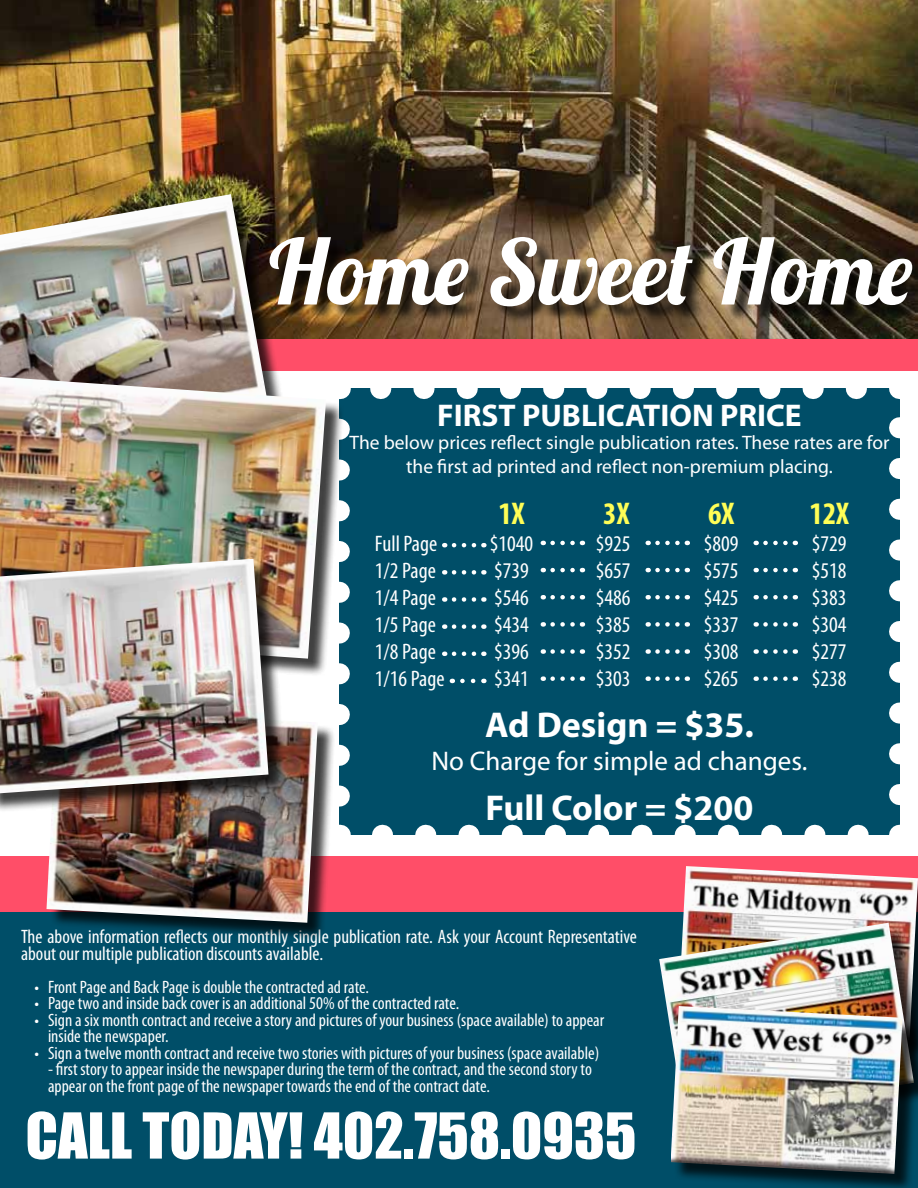
<style>
.page{position:relative;width:918px;height:1188px;background:#fff}
.page>*{position:absolute;margin:0;border:0;box-sizing:border-box;transform-origin:0 0}
.t1{font:90px "Lobster 1.4";color:#fff}
.t2{font:58.5px "Impact";color:#fff}
.t3{font:700 36px "Myriad Pro";color:#fff}
.t4{font:700 31.5px "Myriad Pro";color:#fff}
.t5{font:700 condensed 31.5px "Myriad Pro";color:#fffe56}
.t6{font:27px "Myriad Pro";color:#fff}
.t7{font:condensed 22.5px/27px "Myriad Pro";color:#fff;text-align:justify}
.t8{font:condensed 19.5px/16.5px "Myriad Pro";color:#fff}
.t9{font:19.5px/23.4px "Myriad Pro";color:#fff;text-align:center}
.t10{font:condensed 18px/16.5px "Myriad Pro";color:#fff}
</style>
<div class="page">
<img style="left:0;top:0;width:918px;height:339px">
<div style="left:272px;top:239px;width:646px;height:86px;background:#000;opacity:.75"></div>
<div style="left:0;top:339px;width:918px;height:31px;background:#ff4e68"></div>
<div style="left:0;top:912px;width:918px;height:276px;background:#004e68"></div>
<div style="left:0;top:856px;width:918px;height:56px;background:#ff4e68"></div>
<img style="left:683px;top:866px;width:235px;height:59px">
<img style="left:659px;top:923px;width:255px;height:110px">
<div style="left:673px;top:1008px;width:245px;height:180px;background:#000;opacity:.75"></div>
<img style="left:671px;top:1006px;width:232px;height:168px">
<div style="left:339px;top:389px;width:561px;height:446px;background:#004e68"></div>
<svg style="left:339px;top:429px;width:11px;height:378px"></svg>
<svg style="left:382px;top:825px;width:487px;height:10px"></svg>
<svg style="left:889px;top:417px;width:11px;height:378px"></svg>
<svg style="left:361px;top:388px;width:495px;height:11px"></svg>
<svg style="left:454px;top:543px;width:30px;height:4px"></svg>
<svg style="left:454px;top:570px;width:30px;height:5px"></svg>
<svg style="left:454px;top:597px;width:30px;height:5px"></svg>
<svg style="left:454px;top:624px;width:30px;height:5px"></svg>
<svg style="left:454px;top:652px;width:30px;height:4px"></svg>
<svg style="left:462px;top:679px;width:22px;height:4px"></svg>
<svg style="left:553px;top:541px;width:30px;height:4px"></svg>
<svg style="left:553px;top:568px;width:30px;height:4px"></svg>
<svg style="left:553px;top:595px;width:30px;height:4px"></svg>
<svg style="left:553px;top:622px;width:30px;height:5px"></svg>
<svg style="left:553px;top:649px;width:30px;height:5px"></svg>
<svg style="left:553px;top:676px;width:30px;height:5px"></svg>
<svg style="left:657px;top:541px;width:31px;height:4px"></svg>
<svg style="left:657px;top:568px;width:31px;height:4px"></svg>
<svg style="left:657px;top:595px;width:31px;height:4px"></svg>
<svg style="left:657px;top:622px;width:31px;height:5px"></svg>
<svg style="left:657px;top:649px;width:31px;height:5px"></svg>
<svg style="left:657px;top:676px;width:31px;height:5px"></svg>
<svg style="left:765px;top:541px;width:31px;height:4px"></svg>
<svg style="left:765px;top:568px;width:31px;height:4px"></svg>
<svg style="left:765px;top:595px;width:31px;height:4px"></svg>
<svg style="left:765px;top:622px;width:31px;height:5px"></svg>
<svg style="left:765px;top:649px;width:31px;height:5px"></svg>
<svg style="left:765px;top:676px;width:31px;height:5px"></svg>
<div style="left:0;top:196px;width:286px;height:277px;background:#000;opacity:.75"></div>
<img style="left:0;top:194px;width:268px;height:183px">
<div style="left:49px;top:711px;width:286px;height:230px;background:#000;opacity:.75"></div>
<img style="left:47px;top:711px;width:271px;height:212px">
<div style="left:0;top:378px;width:344px;height:298px;background:#000;opacity:.75"></div>
<img style="left:0;top:377px;width:326px;height:282px">
<div style="left:0;top:561px;width:286px;height:251px;background:#000;opacity:.75"></div>
<img style="left:0;top:559px;width:268px;height:234px">
<h1 class="t1" style="left:268px;top:214px;width:646px">Home Sweet Home</h1>
<h3 class="t4" style="left:437px;top:395px;width:366px">FIRST PUBLICATION PRICE</h3>
<p class="t9" style="left:349px;top:431px;width:541px">The below prices reflect single publication rates. These rates are for the first ad printed and reflect non-premium placing.</p>
<h3 class="t5" style="left:498px;top:494px;width:28px">1X</h3>
<h3 class="t5" style="left:603px;top:494px;width:28px">3X</h3>
<h3 class="t5" style="left:708px;top:494px;width:28px">6X</h3>
<h3 class="t5" style="left:809px;top:494px;width:41px">12X</h3>
<p class="t7" style="left:375px;top:530px;width:71px;text-align:left">Full Page<br>1/2 Page<br>1/4 Page<br>1/5 Page<br>1/8 Page<br>1/16 Page</p>
<p class="t7" style="left:490px;top:530px;width:45px;text-align:left">$1040 $739 $546 $434 $396 $341</p>
<p class="t7" style="left:596px;top:530px;width:36px">$925 $657 $486 $385 $352 $303</p>
<p class="t7" style="left:704px;top:530px;width:36px">$809 $575 $425 $337 $308 $265</p>
<p class="t7" style="left:812px;top:530px;width:36px">$729 $518 $383 $304 $277 $238</p>
<h3 class="t3" style="left:485px;top:702px;width:270px">Ad Design = $35.</h3>
<h3 class="t6" style="left:431px;top:744px;width:378px">No Charge for simple ad changes.</h3>
<h3 class="t3" style="left:486px;top:784px;width:269px">Full Color = $200</h3>
<p class="t8" style="left:21px;top:928px;width:617px">The above information reflects our monthly single publication rate. Ask your Account Representative about our multiple publication discounts available.</p>
<p class="t10" style="left:34px;top:978px;width:336px">• Front Page and Back Page is double the contracted ad rate.</p>
<p class="t10" style="left:34px;top:995px;width:426px">• Page two and inside back cover is an additional 50% of the contracted rate.</p>
<p class="t10" style="left:48px;top:1011px;width:558px;text-indent:-14px">• Sign a six month contract and receive a story and pictures of your business (space available) to appear inside the newspaper.</p>
<p class="t10" style="left:34px;top:1044px;width:566px">• Sign a twelve month contract and receive two stories with pictures of your business (space available)</p>
<p class="t10" style="left:48px;top:1061px;width:545px">- first story to appear inside the newspaper during the term of the contract, and the second story to appear on the front page of the newspaper towards the end of the contract date.</p>
<h2 class="t2" style="left:26px;top:1090px;width:612px">CALL TODAY! 402.758.0935</h2>
</div>
